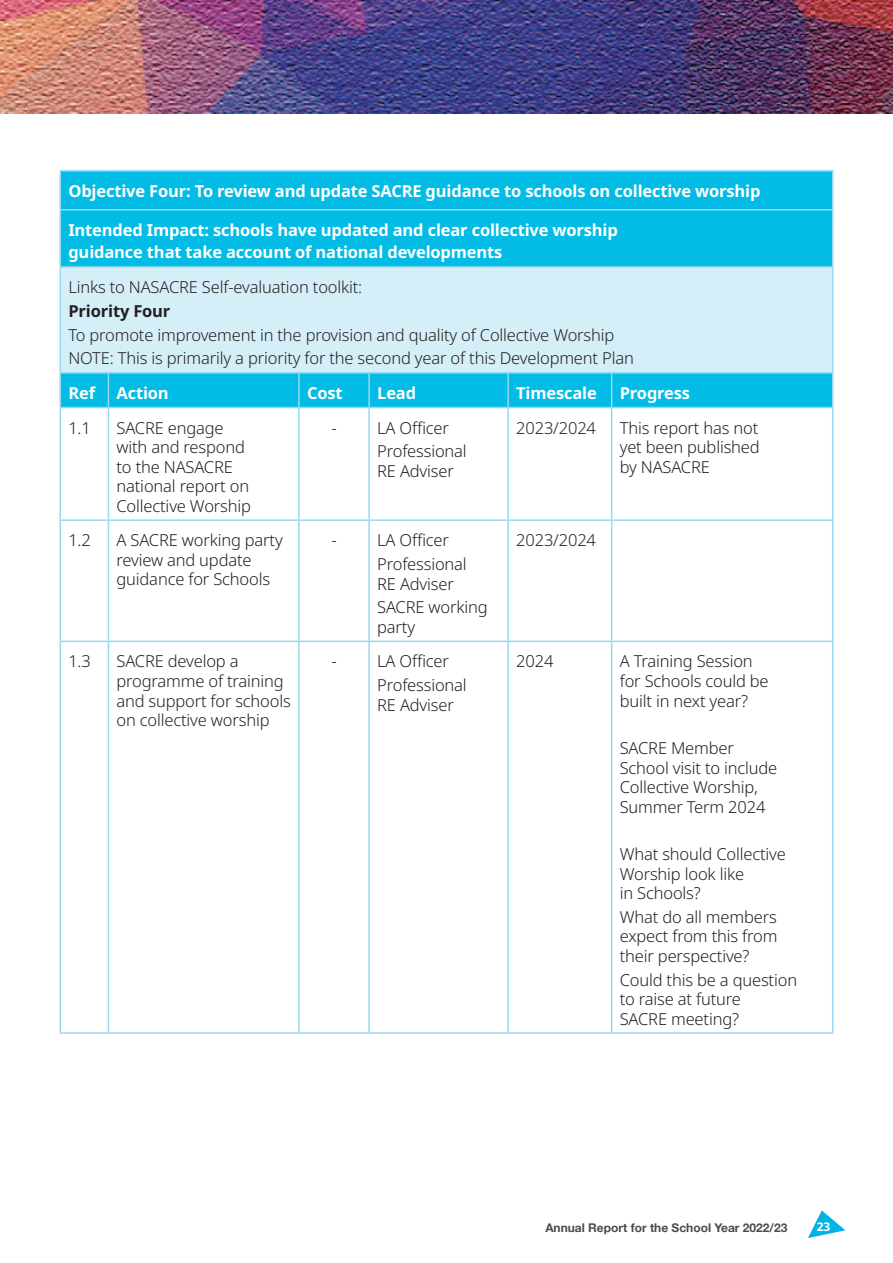
<style>
.page{position:relative;width:893px;height:1263px;background:#fff}
.page>*{position:absolute;margin:0;border:0;box-sizing:border-box;transform-origin:0 0}
.table_body_left{font:300 16.5px/19.5px "Noto Sans";letter-spacing:-.01em;color:#231f20}
.table_header_row{font:700 16.5px/22.5px "Noto Sans";letter-spacing:-.01em;color:#fff}
.table_body_left-2{font:700 16.5px "Noto Sans";letter-spacing:-.01em;color:#231f20}
.t1{font:700 12px "Helvetica Neue";color:#4b4c4d}
.t2{font:700 12px "Noto Sans";color:#fff}
</style>
<div class="page">
<svg style="left:808px;top:1210px;width:37px;height:28px"></svg>
<img style="left:0;top:0;width:893px;height:114px">
<div style="left:61px;top:172px;width:771px;height:235px;background:#02bce5"></div>
<div style="left:60px;top:267px;width:773px;height:106px;background:#d5eff8"></div>
<hr style="left:60px;top:170px;width:48px;height:2px;background:#96d9f0">
<hr style="left:60px;top:172px;width:1px;height:37px;background:#96d9f0">
<hr style="left:108px;top:170px;width:191px;height:2px;background:#96d9f0">
<hr style="left:299px;top:170px;width:70px;height:2px;background:#96d9f0">
<hr style="left:369px;top:170px;width:139px;height:2px;background:#96d9f0">
<hr style="left:508px;top:170px;width:104px;height:2px;background:#96d9f0">
<hr style="left:612px;top:170px;width:221px;height:2px;background:#96d9f0">
<hr style="left:832px;top:172px;width:1px;height:37px;background:#96d9f0">
<hr style="left:60px;top:209px;width:48px;height:2px;background:#96d9f0">
<hr style="left:60px;top:211px;width:1px;height:55px;background:#96d9f0">
<hr style="left:108px;top:209px;width:191px;height:2px;background:#96d9f0">
<hr style="left:299px;top:209px;width:70px;height:2px;background:#96d9f0">
<hr style="left:369px;top:209px;width:139px;height:2px;background:#96d9f0">
<hr style="left:508px;top:209px;width:104px;height:2px;background:#96d9f0">
<hr style="left:612px;top:209px;width:221px;height:2px;background:#96d9f0">
<hr style="left:832px;top:211px;width:1px;height:55px;background:#96d9f0">
<hr style="left:60px;top:266px;width:48px;height:2px;background:#96d9f0">
<hr style="left:60px;top:268px;width:1px;height:104px;background:#96d9f0">
<hr style="left:108px;top:266px;width:191px;height:2px;background:#96d9f0">
<hr style="left:299px;top:266px;width:70px;height:2px;background:#96d9f0">
<hr style="left:369px;top:266px;width:139px;height:2px;background:#96d9f0">
<hr style="left:508px;top:266px;width:104px;height:2px;background:#96d9f0">
<hr style="left:612px;top:266px;width:221px;height:2px;background:#96d9f0">
<hr style="left:832px;top:268px;width:1px;height:104px;background:#96d9f0">
<hr style="left:60px;top:372px;width:48px;height:2px;background:#96d9f0">
<hr style="left:60px;top:374px;width:1px;height:33px;background:#96d9f0">
<hr style="left:108px;top:372px;width:191px;height:2px;background:#96d9f0">
<hr style="left:108px;top:374px;width:1px;height:33px;background:#96d9f0">
<hr style="left:299px;top:372px;width:70px;height:2px;background:#96d9f0">
<hr style="left:298px;top:374px;width:2px;height:33px;background:#96d9f0">
<hr style="left:369px;top:372px;width:139px;height:2px;background:#96d9f0">
<hr style="left:368px;top:374px;width:2px;height:33px;background:#96d9f0">
<hr style="left:508px;top:372px;width:104px;height:2px;background:#96d9f0">
<hr style="left:507px;top:374px;width:2px;height:33px;background:#96d9f0">
<hr style="left:612px;top:372px;width:221px;height:2px;background:#96d9f0">
<hr style="left:611px;top:374px;width:1px;height:33px;background:#96d9f0">
<hr style="left:832px;top:374px;width:1px;height:33px;background:#96d9f0">
<hr style="left:60px;top:407px;width:48px;height:1px;background:#96d9f0">
<hr style="left:60px;top:408px;width:1px;height:111px;background:#96d9f0">
<hr style="left:108px;top:407px;width:191px;height:1px;background:#96d9f0">
<hr style="left:108px;top:408px;width:1px;height:111px;background:#96d9f0">
<hr style="left:299px;top:407px;width:70px;height:1px;background:#96d9f0">
<hr style="left:298px;top:408px;width:2px;height:111px;background:#96d9f0">
<hr style="left:369px;top:407px;width:139px;height:1px;background:#96d9f0">
<hr style="left:368px;top:408px;width:2px;height:111px;background:#96d9f0">
<hr style="left:508px;top:407px;width:104px;height:1px;background:#96d9f0">
<hr style="left:507px;top:408px;width:2px;height:111px;background:#96d9f0">
<hr style="left:612px;top:407px;width:221px;height:1px;background:#96d9f0">
<hr style="left:611px;top:408px;width:1px;height:111px;background:#96d9f0">
<hr style="left:832px;top:408px;width:1px;height:111px;background:#96d9f0">
<hr style="left:60px;top:519px;width:48px;height:2px;background:#96d9f0">
<hr style="left:60px;top:521px;width:1px;height:120px;background:#96d9f0">
<hr style="left:108px;top:519px;width:191px;height:2px;background:#96d9f0">
<hr style="left:108px;top:521px;width:1px;height:120px;background:#96d9f0">
<hr style="left:299px;top:519px;width:70px;height:2px;background:#96d9f0">
<hr style="left:298px;top:521px;width:2px;height:120px;background:#96d9f0">
<hr style="left:369px;top:519px;width:139px;height:2px;background:#96d9f0">
<hr style="left:368px;top:521px;width:2px;height:120px;background:#96d9f0">
<hr style="left:508px;top:519px;width:104px;height:2px;background:#96d9f0">
<hr style="left:507px;top:521px;width:2px;height:120px;background:#96d9f0">
<hr style="left:612px;top:519px;width:221px;height:2px;background:#96d9f0">
<hr style="left:611px;top:521px;width:1px;height:120px;background:#96d9f0">
<hr style="left:832px;top:521px;width:1px;height:120px;background:#96d9f0">
<hr style="left:60px;top:641px;width:48px;height:1px;background:#96d9f0">
<hr style="left:60px;top:642px;width:1px;height:390px;background:#96d9f0">
<hr style="left:108px;top:641px;width:191px;height:1px;background:#96d9f0">
<hr style="left:108px;top:642px;width:1px;height:390px;background:#96d9f0">
<hr style="left:299px;top:641px;width:70px;height:1px;background:#96d9f0">
<hr style="left:298px;top:642px;width:2px;height:390px;background:#96d9f0">
<hr style="left:369px;top:641px;width:139px;height:1px;background:#96d9f0">
<hr style="left:368px;top:642px;width:2px;height:390px;background:#96d9f0">
<hr style="left:508px;top:641px;width:104px;height:1px;background:#96d9f0">
<hr style="left:507px;top:642px;width:2px;height:390px;background:#96d9f0">
<hr style="left:612px;top:641px;width:221px;height:1px;background:#96d9f0">
<hr style="left:611px;top:642px;width:1px;height:390px;background:#96d9f0">
<hr style="left:832px;top:642px;width:1px;height:390px;background:#96d9f0">
<hr style="left:60px;top:1032px;width:48px;height:2px;background:#96d9f0">
<hr style="left:108px;top:1032px;width:191px;height:2px;background:#96d9f0">
<hr style="left:299px;top:1032px;width:70px;height:2px;background:#96d9f0">
<hr style="left:369px;top:1032px;width:139px;height:2px;background:#96d9f0">
<hr style="left:508px;top:1032px;width:104px;height:2px;background:#96d9f0">
<hr style="left:612px;top:1032px;width:221px;height:2px;background:#96d9f0">
<p class="table_header_row" style="left:68px;top:180px;width:694px">Objective Four: To review and update SACRE guidance to schools on collective worship</p>
<p class="table_header_row" style="left:68px;top:219px;width:551px">Intended Impact: schools have updated and clear collective worship guidance that take account of national developments</p>
<h3 class="table_body_left" style="left:68px;top:278px;width:295px">Links to NASACRE Self-evaluation toolkit:</h3>
<h3 class="table_body_left-2" style="left:68px;top:301px;width:104px">Priority Four</h3>
<h3 class="table_body_left" style="left:68px;top:325px;width:548px">To promote improvement in the provision and quality of Collective Worship</h3>
<h3 class="table_body_left" style="left:68px;top:349px;width:567px">NOTE: This is primarily a priority for the second year of this Development Plan</h3>
<p class="table_header_row" style="left:68px;top:382px;width:28px">Ref</p>
<p class="table_header_row" style="left:117px;top:382px;width:54px">Action</p>
<p class="table_header_row" style="left:307px;top:382px;width:37px">Cost</p>
<p class="table_header_row" style="left:377px;top:382px;width:40px">Lead</p>
<p class="table_header_row" style="left:516px;top:382px;width:82px">Timescale</p>
<p class="table_header_row" style="left:620px;top:382px;width:72px">Progress</p>
<h3 class="table_body_left" style="left:68px;top:418px;width:24px">1.1</h3>
<h3 class="table_body_left" style="left:117px;top:418px;width:136px">SACRE engage with and respond to the NASACRE national report on<br>Collective Worship</h3>
<h3 class="table_body_left" style="left:331px;top:418px;width:7px">-</h3>
<h3 class="table_body_left" style="left:377px;top:418px;width:73px">LA Officer</h3>
<h3 class="table_body_left" style="left:516px;top:418px;width:81px">2023/2024</h3>
<h3 class="table_body_left" style="left:620px;top:418px;width:142px;text-align:justify">This report has not yet been published by NASACRE</h3>
<h3 class="table_body_left" style="left:377px;top:442px;width:91px">Professional<br>RE Adviser</h3>
<h3 class="table_body_left" style="left:68px;top:531px;width:24px">1.2</h3>
<h3 class="table_body_left" style="left:117px;top:531px;width:168px">A SACRE working party review and update guidance for Schools</h3>
<h3 class="table_body_left" style="left:331px;top:531px;width:7px">-</h3>
<h3 class="table_body_left" style="left:377px;top:531px;width:73px">LA Officer</h3>
<h3 class="table_body_left" style="left:377px;top:555px;width:91px">Professional<br>RE Adviser</h3>
<h3 class="table_body_left" style="left:377px;top:598px;width:112px">SACRE working party</h3>
<h3 class="table_body_left" style="left:68px;top:652px;width:24px">1.3</h3>
<h3 class="table_body_left" style="left:117px;top:652px;width:176px">SACRE develop a programme of training and support for schools on collective worship</h3>
<h3 class="table_body_left" style="left:331px;top:652px;width:7px">-</h3>
<h3 class="table_body_left" style="left:377px;top:652px;width:73px">LA Officer</h3>
<h3 class="table_body_left" style="left:377px;top:676px;width:91px">Professional<br>RE Adviser</h3>
<h3 class="table_body_left" style="left:516px;top:531px;width:81px">2023/2024</h3>
<h3 class="table_body_left" style="left:516px;top:652px;width:39px">2024</h3>
<h3 class="table_body_left" style="left:620px;top:652px;width:150px">A Training Session for Schools could be built in next year?</h3>
<h3 class="table_body_left" style="left:620px;top:738px;width:159px">SACRE Member<br>School visit to include<br>Collective Worship,<br>Summer Term 2024</h3>
<h3 class="table_body_left" style="left:620px;top:844px;width:168px">What should Collective<br>Worship look like<br>in Schools?</h3>
<h3 class="table_body_left" style="left:620px;top:907px;width:159px;text-align:justify">What do all members expect from this from their perspective?</h3>
<h3 class="table_body_left" style="left:620px;top:970px;width:179px">Could this be a question to raise at future<br>SACRE meeting?</h3>
<p class="t1" style="left:545px;top:1218px;width:244px">Annual Report for the School Year 2022/23</p>
<p class="t2" style="left:817px;top:1219px;width:15px">23</p>
</div>
